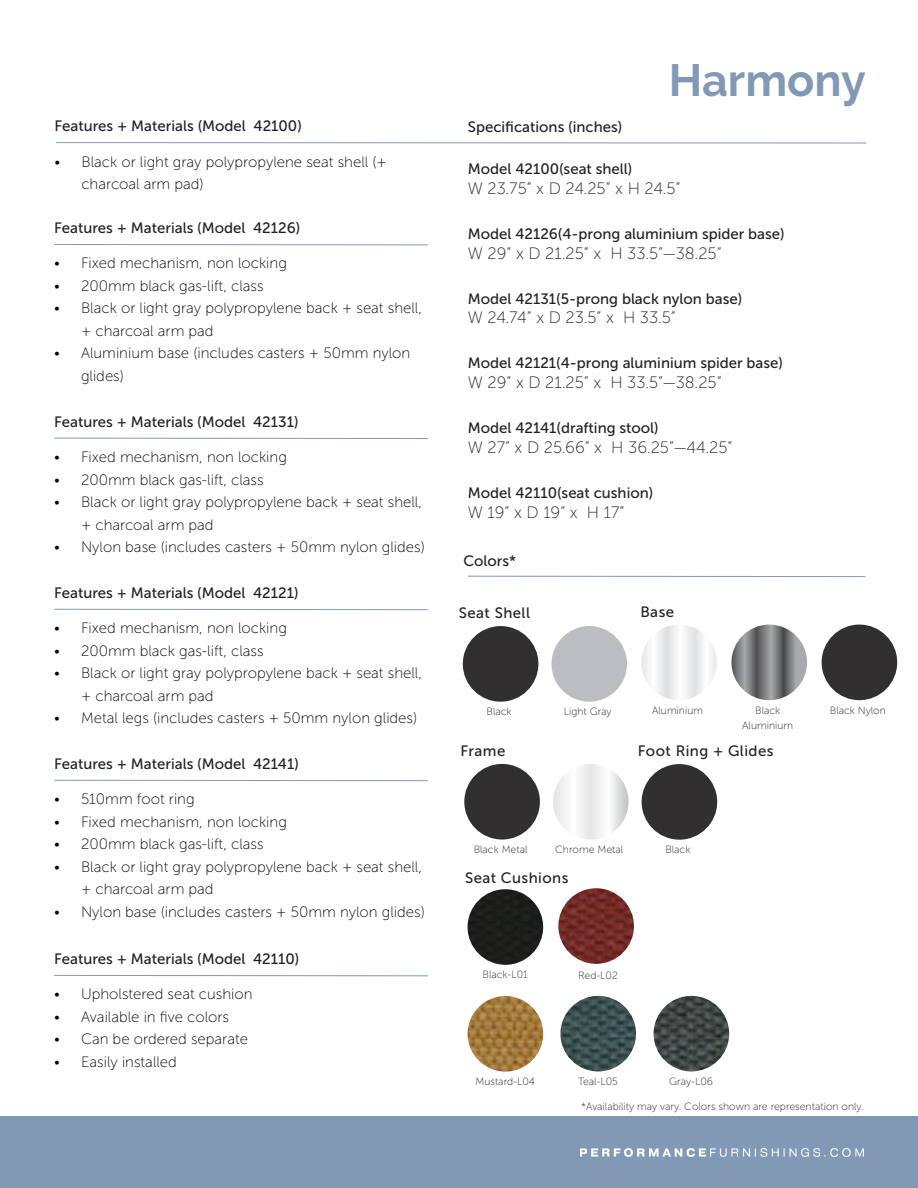
<style>
.page{position:relative;width:918px;height:1188px;background:#fff}
.page>*{position:absolute;margin:0;border:0;box-sizing:border-box;transform-origin:0 0}
.t1{font:700 45px "Raleway";color:#8299b6}
.t2{font:16.5px "Museo Sans 100";color:#231f20}
.t3{font:15px/22.5px "Museo Sans 100";color:#040503}
.t4{font:15px "Museo Sans 500";color:#231f20}
.t5{font:15px "Museo Sans 500";letter-spacing:.03em;color:#231f20}
.t6{font:10.5px/15px "Museo Sans 100";color:#231f20;text-align:center}
</style>
<div class="page">
<hr style="left:56px;top:142px;width:810px;height:1px;background:#8299b6">
<div style="left:0;top:1117px;width:918px;height:71px;background:#8299b6"></div>
<img style="left:581px;top:1148px;width:283px;height:8px">
<hr style="left:54px;top:244px;width:374px;height:1px;background:#8299b6">
<hr style="left:54px;top:438px;width:374px;height:1px;background:#8299b6">
<hr style="left:54px;top:609px;width:374px;height:1px;background:#8299b6">
<hr style="left:54px;top:780px;width:374px;height:1px;background:#8299b6">
<hr style="left:54px;top:975px;width:374px;height:1px;background:#8299b6">
<hr style="left:468px;top:576px;width:397px;height:1px;background:#8299b6">
<div style="left:464px;top:764px;width:76px;height:76px;background:#312f30;border-radius:50%"></div>
<svg style="left:553px;top:764px;width:76px;height:76px"></svg>
<div style="left:642px;top:764px;width:75px;height:76px;background:#312f30;border-radius:50%"></div>
<div style="left:551px;top:626px;width:76px;height:76px;background:#bcbdc0;border-radius:50%"></div>
<div style="left:463px;top:626px;width:75px;height:76px;background:#312f30;border-radius:50%"></div>
<svg style="left:641px;top:625px;width:76px;height:75px"></svg>
<svg style="left:731px;top:625px;width:76px;height:75px;background:#808184"></svg>
<div style="left:822px;top:625px;width:75px;height:75px;background:#312f30;border-radius:50%"></div>
<img style="left:654px;top:996px;width:75px;height:75px;border-radius:38px">
<img style="left:560px;top:996px;width:76px;height:75px;border-radius:38px">
<img style="left:558px;top:888px;width:76px;height:76px;border-radius:38px">
<div style="left:468px;top:889px;width:75px;height:76px;background:#1c1d1b;border-radius:38px"></div>
<img style="left:468px;top:996px;width:75px;height:76px;border-radius:38px">
<p class="t4" style="left:54px;top:118px;width:249px">Features + Materials (Model 42100)</p>
<p class="t3" style="left:81px;top:150px;width:307px;text-indent:-27px">• Black or light gray polypropylene seat shell (+ charcoal arm pad)</p>
<p class="t4" style="left:54px;top:220px;width:248px">Features + Materials (Model 42126)</p>
<p class="t3" style="left:54px;top:252px;width:234px">• Fixed mechanism, non locking</p>
<p class="t3" style="left:54px;top:275px;width:211px">• 200mm black gas-lift, class</p>
<p class="t3" style="left:81px;top:297px;width:342px;text-indent:-27px">• Black or light gray polypropylene back + seat shell, + charcoal arm pad</p>
<p class="t3" style="left:81px;top:342px;width:331px;text-indent:-27px">• Aluminium base (includes casters + 50mm nylon glides)</p>
<p class="t4" style="left:54px;top:414px;width:246px">Features + Materials (Model 42131)</p>
<p class="t3" style="left:54px;top:446px;width:234px">• Fixed mechanism, non locking</p>
<p class="t3" style="left:54px;top:468px;width:211px">• 200mm black gas-lift, class</p>
<p class="t3" style="left:81px;top:491px;width:342px;text-indent:-27px">• Black or light gray polypropylene back + seat shell, + charcoal arm pad</p>
<p class="t3" style="left:54px;top:536px;width:372px">• Nylon base (includes casters + 50mm nylon glides)</p>
<p class="t4" style="left:54px;top:585px;width:246px">Features + Materials (Model 42121)</p>
<p class="t3" style="left:54px;top:617px;width:234px">• Fixed mechanism, non locking</p>
<p class="t3" style="left:54px;top:639px;width:211px">• 200mm black gas-lift, class</p>
<p class="t3" style="left:81px;top:662px;width:342px;text-indent:-27px">• Black or light gray polypropylene back + seat shell, + charcoal arm pad</p>
<p class="t3" style="left:54px;top:707px;width:365px">• Metal legs (includes casters + 50mm nylon glides)</p>
<p class="t4" style="left:54px;top:756px;width:246px">Features + Materials (Model 42141)</p>
<p class="t3" style="left:54px;top:788px;width:142px">• 510mm foot ring</p>
<p class="t3" style="left:54px;top:810px;width:234px">• Fixed mechanism, non locking</p>
<p class="t3" style="left:54px;top:833px;width:211px">• 200mm black gas-lift, class</p>
<p class="t3" style="left:81px;top:855px;width:342px;text-indent:-27px">• Black or light gray polypropylene back + seat shell, + charcoal arm pad</p>
<p class="t3" style="left:54px;top:900px;width:372px">• Nylon base (includes casters + 50mm nylon glides)</p>
<p class="t4" style="left:54px;top:951px;width:247px">Features + Materials (Model 42110)</p>
<p class="t3" style="left:54px;top:983px;width:200px">• Upholstered seat cushion</p>
<p class="t3" style="left:54px;top:1006px;width:177px">• Available in five colors</p>
<p class="t3" style="left:54px;top:1028px;width:196px">• Can be ordered separate</p>
<p class="t3" style="left:54px;top:1051px;width:124px">• Easily installed</p>
<p class="t1" style="left:669px;top:55px;width:199px">Harmony</p>
<p class="t4" style="left:468px;top:118px;width:156px">Specifications (inches)</p>
<p class="t4" style="left:468px;top:161px;width:166px">Model 42100(seat shell)</p>
<p class="t2" style="left:468px;top:179px;width:214px">W 23.75” x D 24.25” x H 24.5”</p>
<p class="t4" style="left:468px;top:226px;width:318px">Model 42126(4-prong aluminium spider base)</p>
<p class="t2" style="left:468px;top:244px;width:255px">W 29” x D 21.25” x H 33.5”—38.25”</p>
<p class="t4" style="left:468px;top:290px;width:276px">Model 42131(5-prong black nylon base)</p>
<p class="t2" style="left:468px;top:309px;width:210px">W 24.74” x D 23.5” x H 33.5”</p>
<p class="t4" style="left:468px;top:355px;width:317px">Model 42121(4-prong aluminium spider base)</p>
<p class="t2" style="left:468px;top:374px;width:255px">W 29” x D 21.25” x H 33.5”—38.25”</p>
<p class="t4" style="left:468px;top:420px;width:192px">Model 42141(drafting stool)</p>
<p class="t2" style="left:468px;top:439px;width:266px">W 27” x D 25.66” x H 36.25”—44.25”</p>
<p class="t4" style="left:468px;top:485px;width:187px">Model 42110(seat cushion)</p>
<p class="t2" style="left:468px;top:503px;width:158px">W 19” x D 19” x H 17”</p>
<p class="t4" style="left:463px;top:553px;width:54px">Colors*</p>
<p class="t5" style="left:459px;top:605px;width:73px">Seat Shell</p>
<p class="t4" style="left:640px;top:604px;width:35px">Base</p>
<p class="t6" style="left:487px;top:704px;width:27px">Black</p>
<p class="t6" style="left:564px;top:704px;width:50px">Light Gray</p>
<p class="t4" style="left:460px;top:743px;width:47px">Frame</p>
<p class="t6" style="left:652px;top:703px;width:52px">Aluminium</p>
<p class="t6" style="left:742px;top:703px;width:52px">Black<br>Aluminium</p>
<p class="t6" style="left:830px;top:703px;width:58px">Black Nylon</p>
<p class="t5" style="left:638px;top:743px;width:137px">Foot Ring + Glides</p>
<p class="t6" style="left:474px;top:842px;width:55px">Black Metal</p>
<p class="t6" style="left:555px;top:842px;width:69px">Chrome Metal</p>
<p class="t6" style="left:665px;top:842px;width:27px">Black</p>
<p class="t5" style="left:465px;top:869px;width:105px">Seat Cushions</p>
<p class="t6" style="left:483px;top:967px;width:47px">Black-L01</p>
<p class="t6" style="left:578px;top:968px;width:41px">Red-L02</p>
<p class="t6" style="left:475px;top:1074px;width:61px">Mustard-L04</p>
<p class="t6" style="left:578px;top:1074px;width:42px">Teal-L05</p>
<p class="t6" style="left:669px;top:1074px;width:45px">Gray-L06</p>
<p class="t6" style="left:581px;top:1099px;width:284px">*Availability may vary. Colors shown are representation only.</p>
</div>
